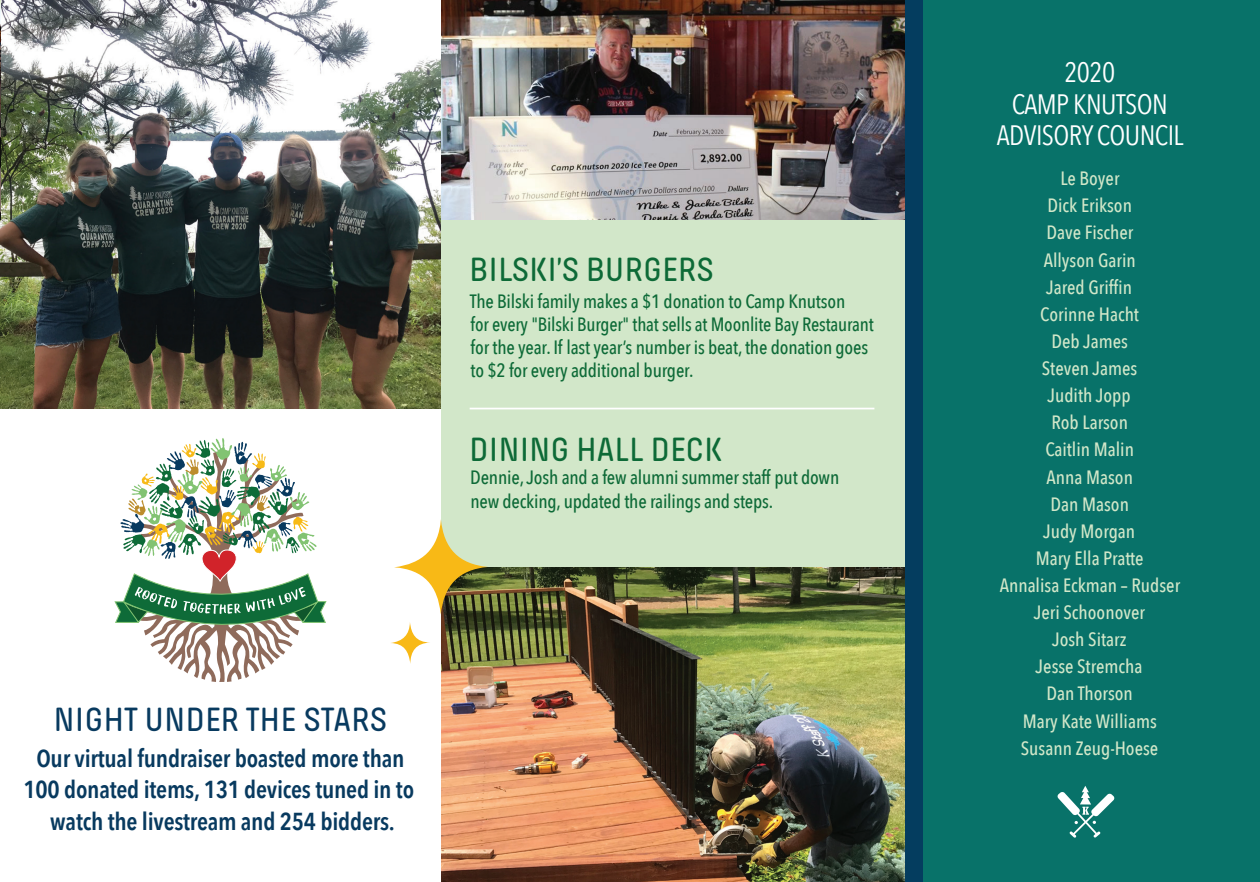
<style>
.page{position:relative;width:1260px;height:882px;background:#fff}
.page>*{position:absolute;margin:0;border:0;box-sizing:border-box;transform-origin:0 0}
.t1{font:500 35px "Pilcrow Soft";color:#0d6a37}
.t2{font:500 35px "Pilcrow Soft";color:#083a5f}
.t3{font:28px/31.5px "Avenir Next Condensed";letter-spacing:-.02em;color:#fff;text-align:center}
.t4{font:600 24.5px/31.5px "Avenir Next Condensed";letter-spacing:-.01em;color:#083a5f;text-align:center}
.t5{font:500 19.25px/23.1px "Avenir Next Condensed";letter-spacing:-.01em;color:#0d6a37}
.t6{font:500 19.25px/27.1px "Avenir Next Condensed";color:#d2e7c9;text-align:center}
</style>
<div class="page">
<img style="left:0;top:0;width:441px;height:409px">
<img style="left:0;top:0;width:1px;height:219px">
<div style="left:441px;top:0;width:479px;height:567px;background:#d2e7c9"></div>
<img style="left:441px;top:567px;width:464px;height:315px">
<img style="left:441px;top:0;width:464px;height:219px">
<div style="left:922px;top:0;width:338px;height:882px;background:#087269"></div>
<div style="left:905px;top:0;width:17px;height:882px;background:#043d5f"></div>
<svg style="left:1057px;top:786px;width:58px;height:52px"></svg>
<svg style="left:114px;top:438px;width:213px;height:244px"></svg>
<hr style="left:470px;top:408px;width:404px;height:1px;background:#fff">
<svg style="left:394px;top:519px;width:94px;height:95px"></svg>
<svg style="left:390px;top:622px;width:40px;height:42px"></svg>
<h1 class="t1" style="left:469px;top:252px;width:246px">BILSKI’S BURGERS</h1>
<p class="t5" style="left:470px;top:289px;width:405px">The Bilski family makes a $1 donation to Camp Knutson<br>for every "Bilski Burger" that sells at Moonlite Bay Restaurant for the year. If last year’s number is beat, the donation goes to $2 for every additional burger.</p>
<h1 class="t1" style="left:469px;top:432px;width:255px">DINING HALL DECK</h1>
<p class="t5" style="left:470px;top:466px;width:371px">Dennie, Josh and a few alumni summer staff put down new decking, updated the railings and steps.</p>
<h1 class="t2" style="left:54px;top:702px;width:335px">NIGHT UNDER THE STARS</h1>
<p class="t4" style="left:24px;top:742px;width:392px">Our virtual fundraiser boasted more than<br>100 donated items, 131 devices tuned in to watch the livestream and 254 bidders.</p>
<h2 class="t3" style="left:997px;top:55px;width:188px">2020<br>CAMP KNUTSON<br>ADVISORY COUNCIL</h2>
<p class="t6" style="left:1000px;top:165px;width:182px">Le Boyer<br>Dick Erikson<br>Dave Fischer<br>Allyson Garin<br>Jared Griffin<br>Corinne Hacht<br>Deb James<br>Steven James<br>Judith Jopp<br>Rob Larson<br>Caitlin Malin<br>Anna Mason<br>Dan Mason<br>Judy Morgan<br>Mary Ella Pratte<br>Annalisa Eckman – Rudser<br>Jeri Schoonover<br>Josh Sitarz<br>Jesse Stremcha<br>Dan Thorson<br>Mary Kate Williams<br>Susann Zeug-Hoese</p>
</div>
